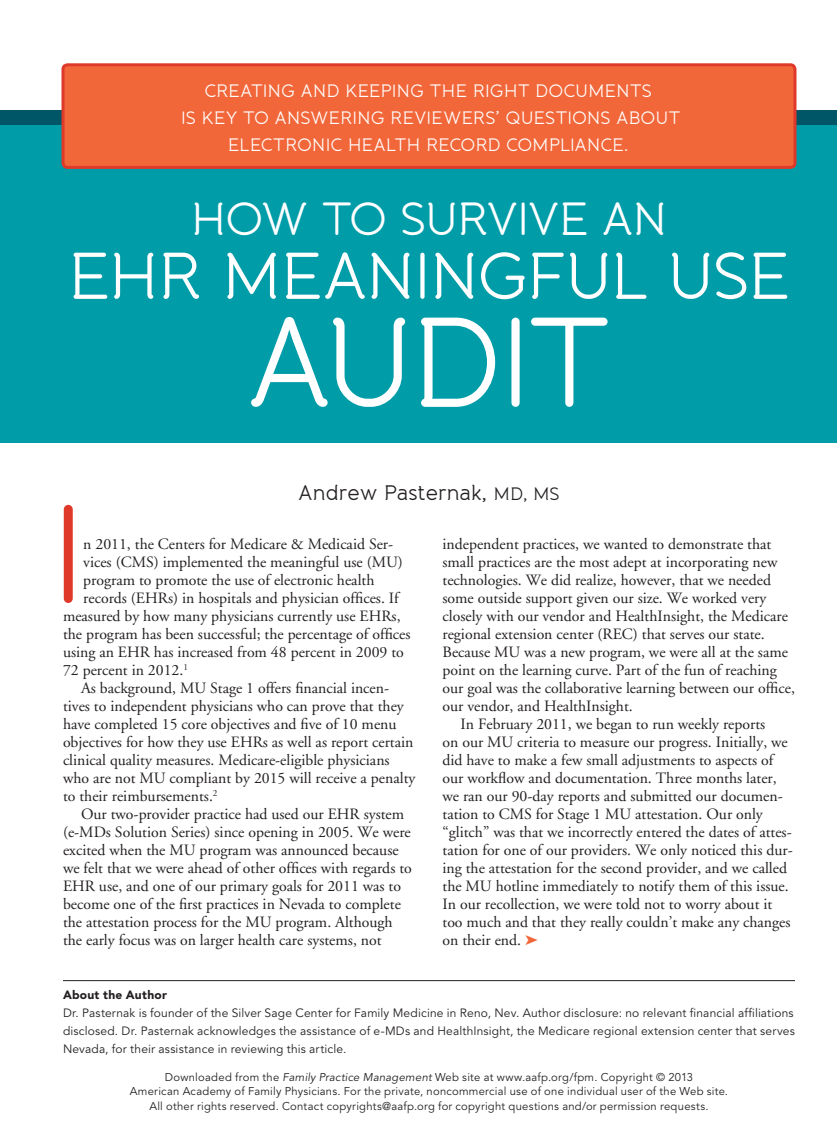
<style>
.page{position:relative;width:837px;height:1134px;background:#fff}
.page>*{position:absolute;margin:0;border:0;box-sizing:border-box;transform-origin:0 0}
.body_dropcap{font:140.25px "Banda";color:#df392a}
.article_title{font:127.5px "Banda";letter-spacing:-.05em;color:#fff}
.article_title-2{font:66px "Banda";letter-spacing:-.035em;color:#fff}
.article_title-3{font:46.5px "Banda";letter-spacing:-.04em;color:#fff}
.byline{font:21px "Banda";color:#231f20}
.dek{font:18px/27px "Banda";letter-spacing:-.01em;color:#fff;text-align:center}
.body{font:15.75px/18px "Adobe Garamond";color:#231f20}
.body_dropcap-2{font:15.75px "Adobe Garamond";color:#231f20}
.author_bio{font:12px/18px "Avenir LT Std";letter-spacing:.015em;color:#231f20;text-align:justify}
.about_author_subhead{font:900 12px "Avenir LT Std";letter-spacing:.02em;color:#231f20}
.sidebar_body{font:11.25px/14.2px "Avenir LT Std";letter-spacing:.02em;color:#231f20;text-align:center}
.t1{font:10.5px "Avenir LT Std";letter-spacing:.04em;color:#231f20}
.s1{font-size:18px}
.s2{color:#f2673a}
.s3{font-style:italic}
.s4{font-family:"Adobe Garamond";color:#c91035}
.s5{font-weight:800;font-size:9px}
.s6{font-weight:900}
</style>
<div class="page">
<div style="left:0;top:113px;width:837px;height:330px;background:#009ca8"></div>
<div style="left:0;top:110px;width:837px;height:15px;background:#005667"></div>
<div style="left:63px;top:65px;width:732px;height:102px;background:#f2673a;border-radius:4px"></div>
<div style="left:62px;top:63px;width:734px;height:106px;border:3px solid #df392a;border-radius:4px"></div>
<hr style="left:63px;top:980px;width:732px;height:1px;background:#231f20">
<p class="dek" style="left:181px;top:77px;width:501px">CREATING AND KEEPING THE RIGHT DOCUMENTS<br>IS KEY TO ANSWERING REVIEWERS’ QUESTIONS ABOUT<br>ELECTRONIC HEALTH RECORD COMPLIANCE.</p>
<p class="article_title-3" style="left:190px;top:190px;width:479px">HOW TO SURVIVE AN</p>
<p class="article_title-2" style="left:67px;top:236px;width:725px">EHR MEANINGFUL USE</p>
<p class="article_title" style="left:245px;top:285px;width:369px">AUDIT</p>
<p class="byline" style="left:298px;top:479px;width:263px">Andrew Pasternak, <span class="s1">MD, MS</span></p>
<p class="body_dropcap" style="left:50px;top:469px;width:39px">I</p>
<p class="body_dropcap-2" style="left:83px;top:536px;width:311px">n 2011, the Centers for Medicare &amp; Medicaid Ser-</p>
<p class="body_dropcap-2" style="left:83px;top:554px;width:321px">vices (CMS) implemented the meaningful use (MU)</p>
<p class="body_dropcap-2" style="left:83px;top:572px;width:293px">program to promote the use of electronic health</p>
<p class="body_dropcap-2" style="left:83px;top:590px;width:317px">records (EHRs) in hospitals and physician offices. If</p>
<p class="body_dropcap-2" style="left:63px;top:608px;width:339px">measured by how many physicians currently use EHRs,</p>
<p class="body_dropcap-2" style="left:63px;top:626px;width:349px">the program has been successful; the percentage of offices</p>
<p class="body_dropcap-2" style="left:63px;top:644px;width:342px">using an EHR has increased from 48 percent in 2009 to</p>
<p class="body_dropcap-2" style="left:63px;top:662px;width:126px">72 percent in 2012.<sup>1</sup></p>
<p class="body" style="left:63px;top:679px;width:354px;text-indent:18px">As background, MU Stage 1 offers financial incen&shy;tives to independent physicians who can prove that they have completed 15 core objectives and five of 10 menu objectives for how they use EHRs as well as report certain clinical quality measures. Medicare-eligible physicians who are not MU compliant by 2015 will receive a penalty to their reimbursements.<sup>2</sup></p>
<p class="body" style="left:63px;top:805px;width:350px;text-indent:18px">Our two-provider practice had used our EHR system (e-MDs Solution Series) since opening in 2005. We were excited when the MU program was announced because we felt that we were ahead of other offices with regards to EHR use, and one of our primary goals for 2011 was to become one of the first practices in Nevada to complete the attestation process for the MU program. Although the early focus was on larger health care systems, not</p>
<p class="body" style="left:442px;top:535px;width:354px">independent practices, we wanted to demonstrate that small practices are the most adept at incorporating new technologies. We did realize, however, that we needed some outside support given our size. We worked very closely with our vendor and HealthInsight, the Medicare regional extension center (REC) that serves our state.<br>Because MU was a new program, we were all at the same point on the learning curve. Part of the fun of reaching our goal was the collaborative learning between our office, our vendor, and HealthInsight.</p>
<p class="body" style="left:442px;top:715px;width:352px;text-indent:18px">In February 2011, we began to run weekly reports<br>on our MU criteria to measure our progress. Initially, we did have to make a few small adjustments to aspects of our workflow and documentation. Three months later, we ran our 90-day reports and submitted our documen&shy;tation to CMS for Stage 1 MU attestation. Our only “glitch” was that we incorrectly entered the dates of attes&shy;tation for one of our providers. We only noticed this dur&shy;ing the attestation for the second provider, and we called the MU hotline immediately to notify them of this issue.<br>In our recollection, we were told not to worry about it too much and that they really couldn’t make any changes on their end. <span class="s2">➤</span></p>
<p class="about_author_subhead" style="left:63px;top:988px;width:105px">About the Author</p>
<p class="author_bio" style="left:63px;top:1004px;width:733px">Dr. Pasternak is founder of the Silver Sage Center for Family Medicine in Reno, Nev. Author disclosure: no relevant financial affiliations disclosed. Dr. Pasternak acknowledges the assistance of e-MDs and HealthInsight, the Medicare regional extension center that serves Nevada, for their assistance in reviewing this article.</p>
<p class="sidebar_body" style="left:130px;top:1070px;width:600px">Downloaded from the <span class="s3">Family Practice Management</span> Web site at www.aafp.org/fpm. Copyright © 2013<br>American Academy of Family Physicians. For the private, noncommercial use of one individual user of the Web site.<br>All other rights reserved. Contact copyrights@aafp.org for copyright questions and/or permission requests.</p>
<p class="t1" style="left:377px;top:1086px;width:420px">November/December 2013 <span class="s4">|</span> www.aafp.org/fpm <span class="s4">|</span> <span class="s5">FAMILY PRACTICE MANAGEMENT</span> <span class="s4">|</span> <span class="s6">7</span></p>
</div>
